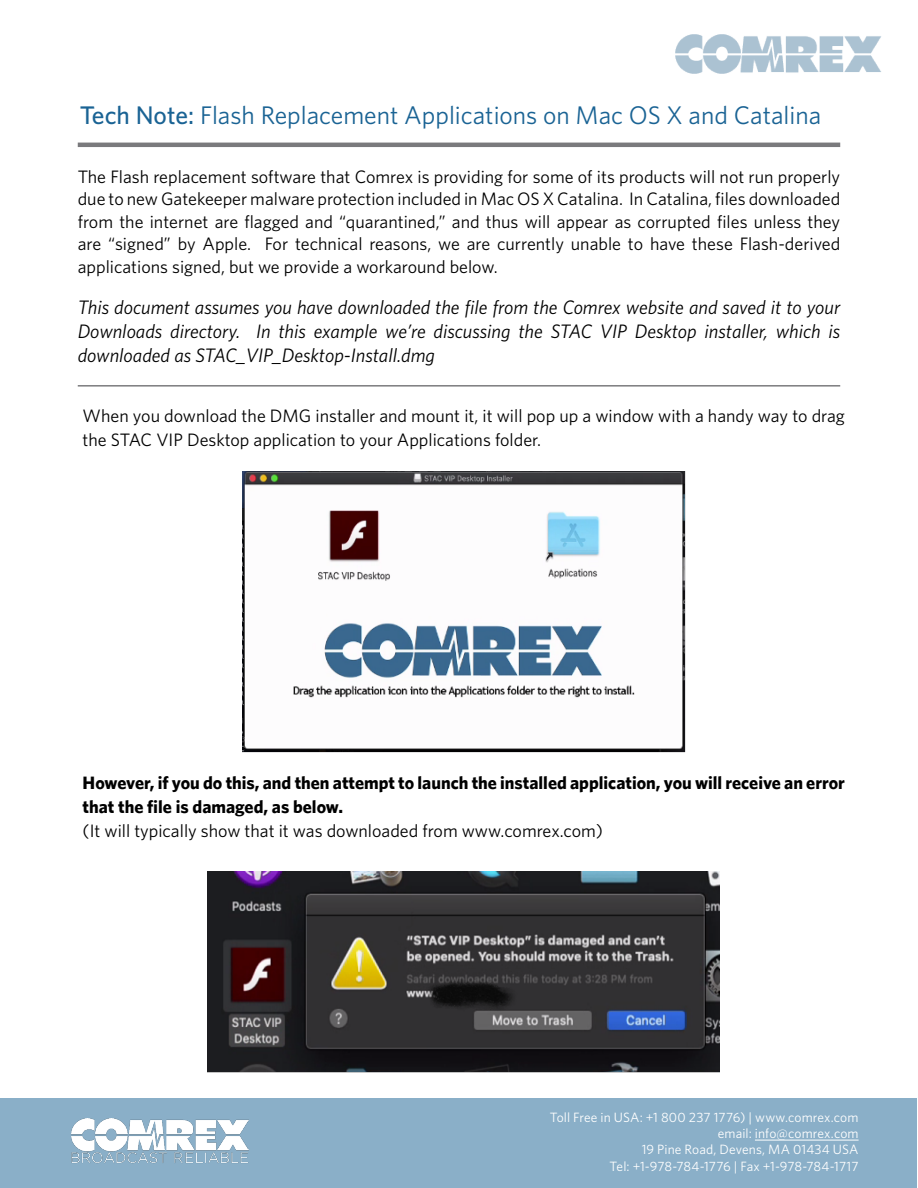
<style>
.page{position:relative;width:918px;height:1188px;background:#fff}
.page>*{position:absolute;margin:0;border:0;box-sizing:border-box;transform-origin:0 0}
.t1{font:25.5px "Whitney";color:#1a6394}
.t2{font:italic 19.5px/24px "Whitney";color:#000;text-align:justify}
.t3{font:18px/22.5px "Whitney";color:#000;text-align:justify}
.t4{font:700 18px/24px "Whitney";color:#000}
.t5{font:13.5px/16.2px "Whitney";letter-spacing:.005em;color:#fff;text-align:right}
.s1{font-weight:500}
</style>
<div class="page">
<div style="left:1px;top:1098px;width:916px;height:89px;background:#8aafc8"></div>
<hr style="left:78px;top:143px;width:762px;height:4px;background:#7a7a7d">
<hr style="left:78px;top:385px;width:762px;height:2px;background:#4a4a4d">
<hr style="left:755px;top:1140px;width:104px;height:1px;background:#fff">
<img style="left:71px;top:1118px;width:177px;height:46px">
<img style="left:675px;top:35px;width:206px;height:38px">
<img style="left:242px;top:471px;width:443px;height:281px">
<img style="left:208px;top:872px;width:512px;height:201px">
<h1 class="t1" style="left:80px;top:100px;width:743px"><span class="s1">Tech Note:</span> Flash Replacement Applications on Mac OS X and Catalina</h1>
<p class="t3" style="left:78px;top:165px;width:764px">The Flash replacement software that Comrex is providing for some of its products will not run properly due to new Gatekeeper malware protection included in Mac OS X Catalina. In Catalina, files downloaded from the internet are flagged and “quarantined,” and thus will appear as corrupted files unless they are “signed” by Apple. For technical reasons, we are currently unable to have these Flash-derived applications signed, but we provide a workaround below.</p>
<p class="t2" style="left:78px;top:295px;width:764px">This document assumes you have downloaded the file from the Comrex website and saved it to your Downloads directory. In this example we’re discussing the STAC VIP Desktop installer, which is downloaded as STAC_VIP_Desktop-Install.dmg</p>
<p class="t3" style="left:83px;top:404px;width:764px;line-height:24px">When you download the DMG installer and mount it, it will pop up a window with a handy way to drag the STAC VIP Desktop application to your Applications folder.</p>
<p class="t4" style="left:83px;top:771px;width:764px">However, if you do this, and then attempt to launch the installed application, you will receive an error that the file is damaged, as below.</p>
<p class="t3" style="left:83px;top:819px;width:522px">(It will typically show that it was downloaded from www.comrex.com)</p>
<p class="t5" style="left:550px;top:1109px;width:310px">Toll Free in USA: +1 800 237 1776) | www.comrex.com email: info@comrex.com<br>19 Pine Road, Devens, MA 01434 USA<br>Tel: +1-978-784-1776 | Fax +1-978-784-1717</p>
</div>
